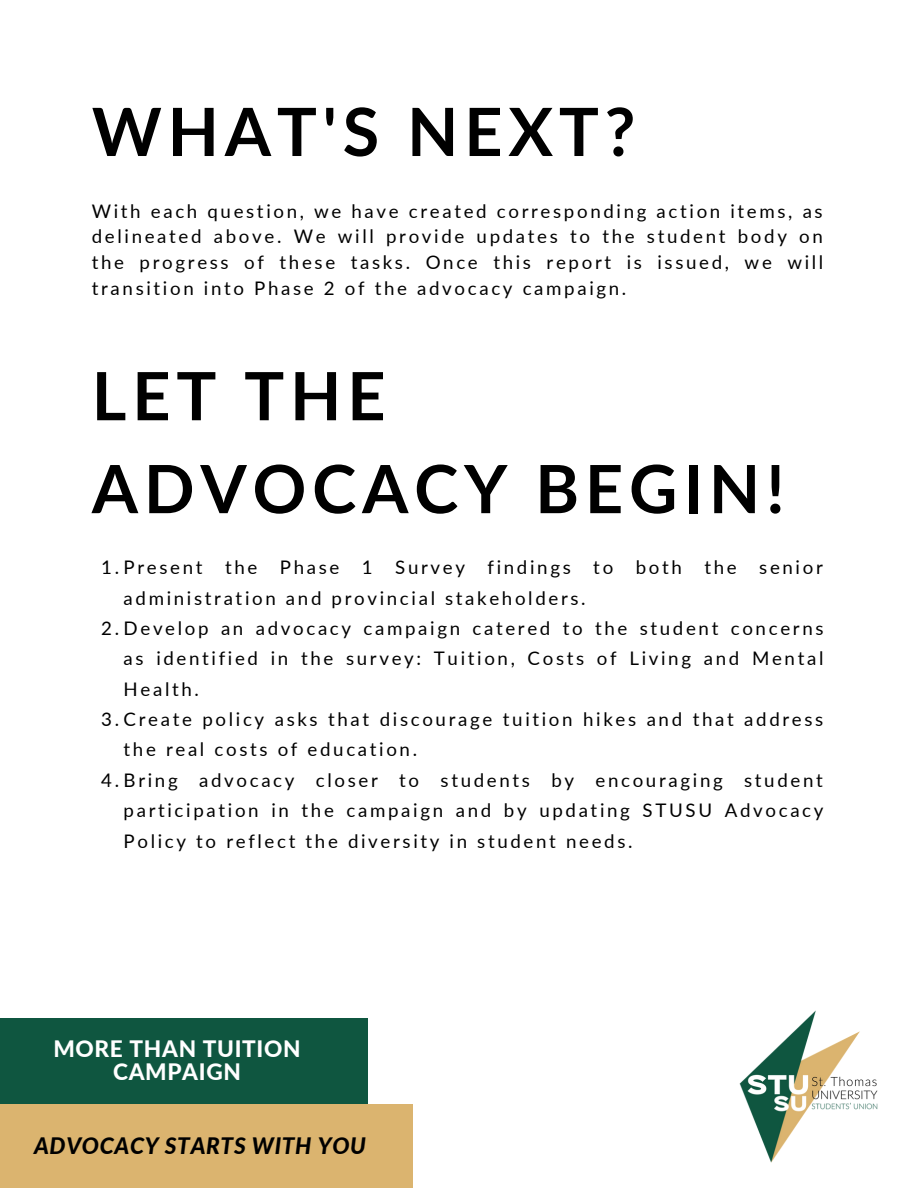
<style>
.page{position:relative;width:918px;height:1188px;background:#fff}
.page>*{position:absolute;margin:0;border:0;box-sizing:border-box;transform-origin:0 0}
.t1{font:700 66.6px/92.8px "Lato";letter-spacing:.09em;color:#000}
.t2{font:800 22.65px/23.7px "Lato";letter-spacing:.03em;color:#fff;text-align:center}
.t3{font:italic 800 22.65px "Lato";letter-spacing:.03em;color:#000}
.t4{font:18.75px/25.8px "Lato";letter-spacing:.14em;color:#000;text-align:justify}
</style>
<div class="page">
<div style="left:0;top:1019px;width:368px;height:85px;background:#0f5640"></div>
<div style="left:0;top:1104px;width:413px;height:84px;background:#dbb46f"></div>
<img style="left:739px;top:1010px;width:139px;height:153px">
<h1 class="t1" style="left:92px;top:84px;width:545px">WHAT'S NEXT?</h1>
<p class="t4" style="left:92px;top:197px;width:733px">With each question, we have created corresponding action items, as delineated above. We will provide updates to the student body on the progress of these tasks. Once this report is issued, we will transition into Phase 2 of the advocacy campaign.</p>
<h1 class="t1" style="left:92px;top:348px;width:694px">LET THE<br>ADVOCACY BEGIN!</h1>
<p class="t4" style="left:101px;top:554px;width:723px">1.Present the Phase 1 Survey findings to both the senior</p>
<p class="t4" style="left:124px;top:584px;width:464px">administration and provincial stakeholders.</p>
<p class="t4" style="left:101px;top:615px;width:724px">2.Develop an advocacy campaign catered to the student concerns</p>
<p class="t4" style="left:124px;top:645px;width:701px">as identified in the survey: Tuition, Costs of Living and Mental</p>
<p class="t4" style="left:124px;top:676px;width:77px">Health.</p>
<p class="t4" style="left:101px;top:706px;width:724px">3.Create policy asks that discourage tuition hikes and that address</p>
<p class="t4" style="left:124px;top:736px;width:295px">the real costs of education.</p>
<p class="t4" style="left:101px;top:767px;width:723px">4.Bring advocacy closer to students by encouraging student</p>
<p class="t4" style="left:124px;top:797px;width:701px">participation in the campaign and by updating STUSU Advocacy</p>
<p class="t4" style="left:124px;top:827px;width:510px">Policy to reflect the diversity in student needs.</p>
<p class="t2" style="left:53px;top:1036px;width:249px">MORE THAN TUITION<br>CAMPAIGN</p>
<p class="t3" style="left:34px;top:1131px;width:333px">ADVOCACY STARTS WITH YOU</p>
</div>
